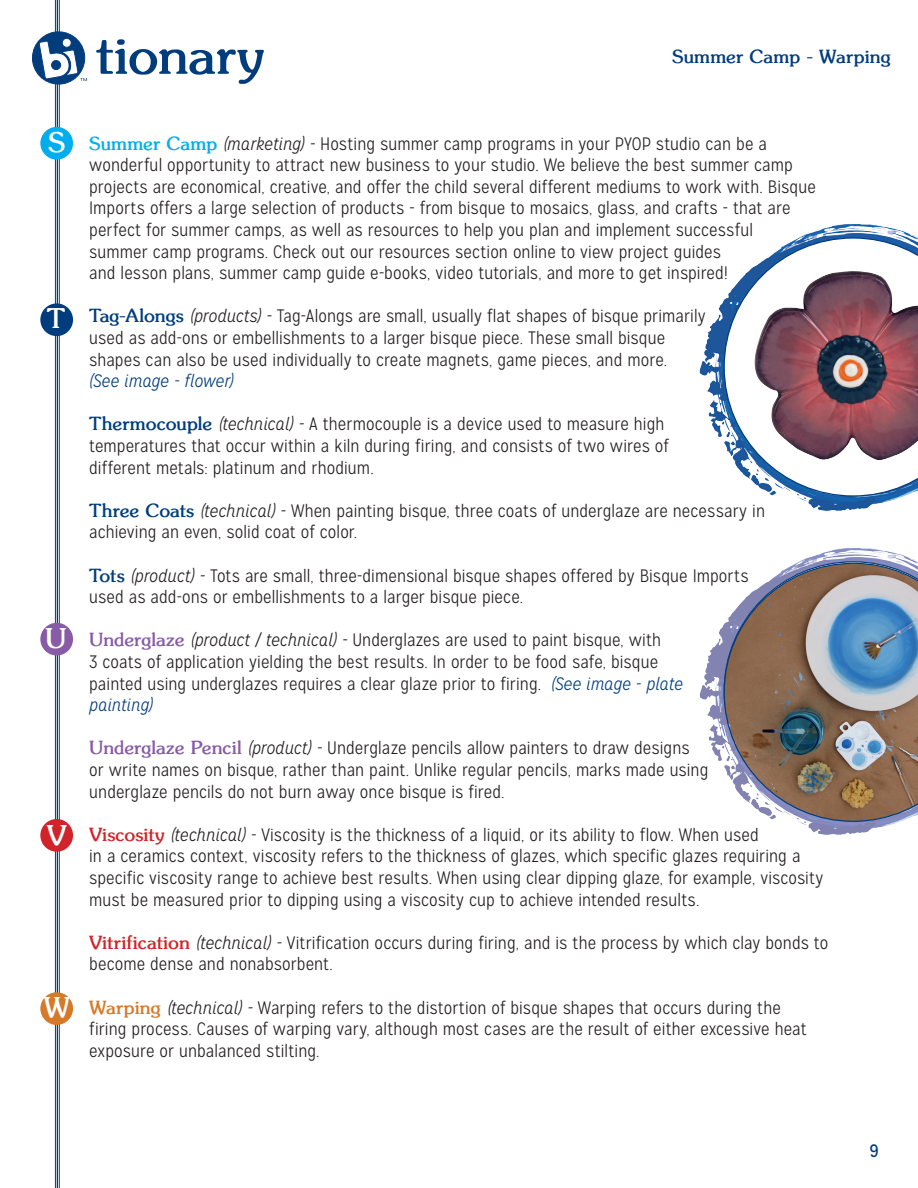
<style>
.page{position:relative;width:918px;height:1188px;background:#fff}
.page>*{position:absolute;margin:0;border:0;box-sizing:border-box;transform-origin:0 0}
.t1{font:700 50.85px "Souvenir";color:#013d7d}
.t2{font:700 27px "Souvenir";color:#fff}
.t3{font:300 18px/21.6px "Mission Gothic";letter-spacing:.005em;color:#231f20}
.t4{font:700 18px "Souvenir";letter-spacing:.01em;color:#013d7d}
.t5{font:18px "Mission Gothic";color:#013d7d}
.s1{font-family:"Souvenir";font-weight:700;color:#00aeef}
.s2{font-style:italic}
.s3{font-family:"Souvenir";font-weight:700;color:#013d7d}
.s4{font-style:italic;color:#013d7d}
.s5{font-family:"Souvenir";font-weight:700;color:#885ba6}
.s6{font-family:"Souvenir";font-weight:700;color:#d1232a}
.s7{font-family:"Souvenir";font-weight:700;color:#d67929}
</style>
<div class="page">
<hr style="left:59px;top:0;width:1px;height:1188px;background:#013d7d">
<hr style="left:57px;top:0;width:1px;height:1188px;background:#013d7d">
<hr style="left:55px;top:0;width:1px;height:1188px;background:#013d7d">
<svg style="left:32px;top:29px;width:55px;height:58px"></svg>
<div style="left:40px;top:127px;width:33px;height:33px;background:#00aeef;border-radius:50%"></div>
<img style="left:699px;top:224px;width:216px;height:149px">
<svg style="left:724px;top:237px;width:194px;height:136px"></svg>
<div style="left:40px;top:303px;width:33px;height:33px;background:#013d7d;border-radius:50%"></div>
<div style="left:40px;top:623px;width:33px;height:33px;background:#885ba6;border-radius:50%"></div>
<div style="left:40px;top:819px;width:33px;height:33px;background:#d1232a;border-radius:50%"></div>
<div style="left:40px;top:992px;width:33px;height:33px;background:#d67929;border-radius:50%"></div>
<img style="left:699px;top:373px;width:219px;height:462px">
<img style="left:724px;top:563px;width:194px;height:259px">
<p class="t2" style="left:48px;top:125px;width:19px">S</p>
<p class="t2" style="left:47px;top:302px;width:20px">T</p>
<p class="t2" style="left:45px;top:621px;width:23px">U</p>
<p class="t2" style="left:47px;top:819px;width:21px">V</p>
<p class="t2" style="left:44px;top:991px;width:28px">W</p>
<p class="t1" style="left:96px;top:24px;width:169px">tionary</p>
<p class="t4" style="left:672px;top:45px;width:220px">Summer Camp - Warping</p>
<p class="t3" style="left:89px;top:133px;width:728px"><span class="s1">Summer Camp</span> <span class="s2">(marketing) -</span> Hosting summer camp programs in your PYOP studio can be a wonderful opportunity to attract new business to your studio. We believe the best summer camp projects are economical, creative, and offer the child several different mediums to work with. Bisque Imports offers a large selection of products - from bisque to mosaics, glass, and crafts - that are perfect for summer camps, as well as resources to help you plan and implement successful summer camp programs. Check out our resources section online to view project guides<br>and lesson plans, summer camp guide e-books, video tutorials, and more to get inspired!</p>
<p class="t3" style="left:89px;top:306px;width:618px"><span class="s3">Tag-Alongs</span> <span class="s2">(products) -</span> Tag-Alongs are small, usually flat shapes of bisque primarily used as add-ons or embellishments to a larger bisque piece. These small bisque shapes can also be used individually to create magnets, game pieces, and more.<br><span class="s4">(See image - flower)</span></p>
<p class="t3" style="left:89px;top:414px;width:581px"><span class="s3">Thermocouple</span> <span class="s2">(technical) -</span> A thermocouple is a device used to measure high temperatures that occur within a kiln during firing, and consists of two wires of different metals: platinum and rhodium.</p>
<p class="t3" style="left:89px;top:500px;width:677px"><span class="s3">Three Coats</span> <span class="s2">(technical) -</span> When painting bisque, three coats of underglaze are necessary in achieving an even, solid coat of color.</p>
<p class="t3" style="left:89px;top:565px;width:661px"><span class="s3">Tots</span> <span class="s2">(product) -</span> Tots are small, three-dimensional bisque shapes offered by Bisque Imports used as add-ons or embellishments to a larger bisque piece.</p>
<p class="t3" style="left:89px;top:630px;width:595px"><span class="s5">Underglaze</span> <span class="s2">(product / technical) -</span> Underglazes are used to paint bisque, with<br>3 coats of application yielding the best results. In order to be food safe, bisque painted using underglazes requires a clear glaze prior to firing. <span class="s4">(See image - plate painting)</span></p>
<p class="t3" style="left:89px;top:738px;width:621px"><span class="s5">Underglaze Pencil</span> <span class="s2">(product) -</span> Underglaze pencils allow painters to draw designs or write names on bisque, rather than paint. Unlike regular pencils, marks made using underglaze pencils do not burn away once bisque is fired.</p>
<p class="t3" style="left:89px;top:824px;width:736px"><span class="s6">Viscosity</span> <span class="s2">(technical) -</span> Viscosity is the thickness of a liquid, or its ability to flow. When used<br>in a ceramics context, viscosity refers to the thickness of glazes, which specific glazes requiring a specific viscosity range to achieve best results. When using clear dipping glaze, for example, viscosity must be measured prior to dipping using a viscosity cup to achieve intended results.</p>
<p class="t3" style="left:89px;top:932px;width:741px"><span class="s6">Vitrification</span> <span class="s2">(technical) -</span> Vitrification occurs during firing, and is the process by which clay bonds to become dense and nonabsorbent.</p>
<p class="t3" style="left:89px;top:997px;width:719px"><span class="s7">Warping</span> <span class="s2">(technical) -</span> Warping refers to the distortion of bisque shapes that occurs during the firing process. Causes of warping vary, although most cases are the result of either excessive heat exposure or unbalanced stilting.</p>
<p class="t5" style="left:869px;top:1139px;width:11px">9</p>
</div>
